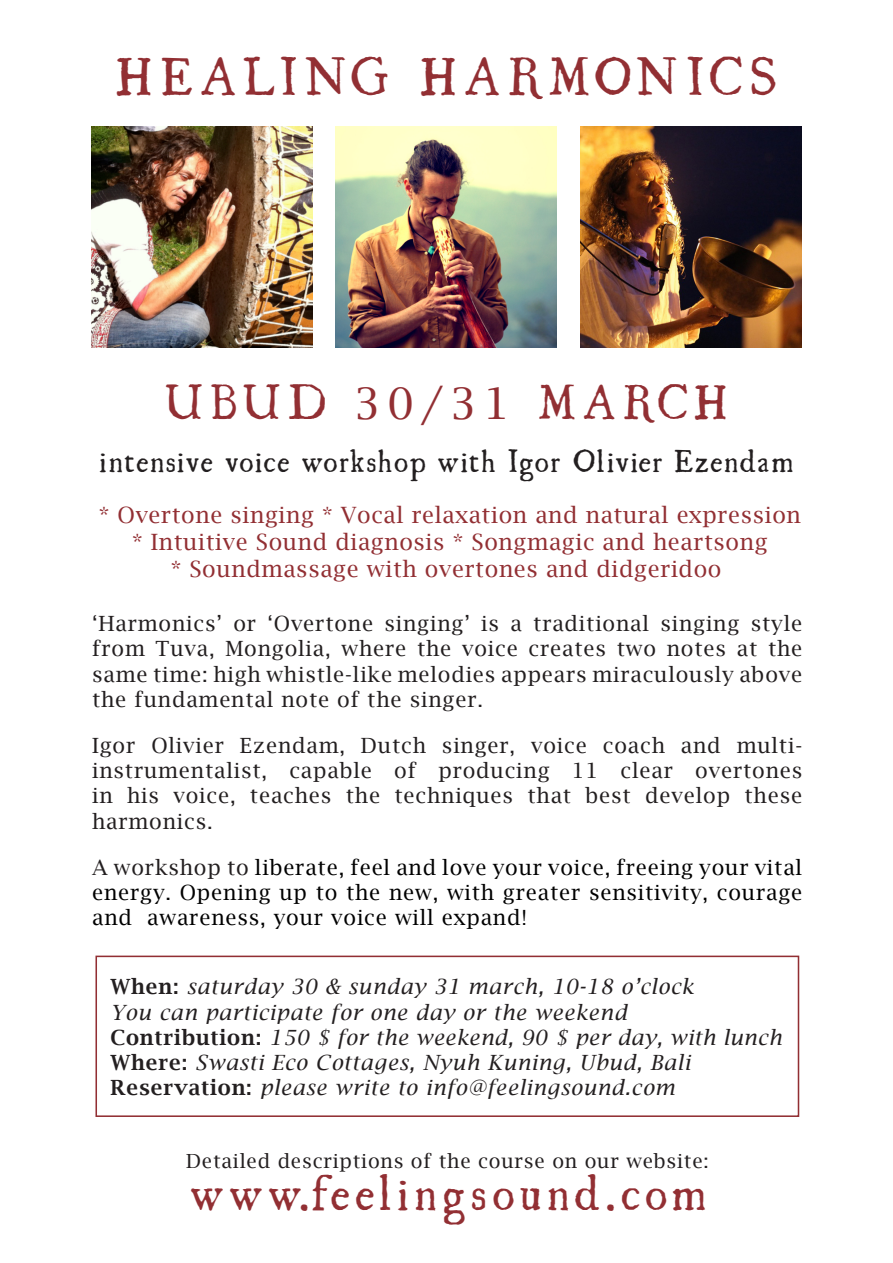
<style>
.page{position:relative;width:893px;height:1263px;background:#fff}
.page>*{position:absolute;margin:0;border:0;box-sizing:border-box;transform-origin:0 0}
.t1{font:47.85px "Ugly Qua";letter-spacing:.145em;color:#922f33}
.t2{font:45px "Ugly Qua";letter-spacing:.1em;color:#922f33}
.t3{font:43.5px "Ugly Qua";letter-spacing:.16em;color:#922f33}
.t4{font:28.5px "Ugly Qua";letter-spacing:.05em;color:#231f20}
.t5{font:22.5px "Lucida Bright";letter-spacing:.03em;color:#922f33}
.t6{font:21px/25.2px "Lucida Bright";letter-spacing:.04em;color:#231f20;text-align:justify}
.t7{font:italic 21px "Lucida Bright";letter-spacing:.04em;color:#231f20}
.t8{font:21px/25.2px "Lucida Bright";letter-spacing:.04em;color:#000;text-align:justify}
.t9{font:19.5px "Lucida Bright";letter-spacing:.04em;color:#231f20}
.s1{font-family:"Lucida Bright"}
.s2{color:#231f20}
.s3{font-weight:600;font-style:normal}
</style>
<div class="page">
<img style="left:92px;top:126px;width:220px;height:221px">
<img style="left:336px;top:126px;width:221px;height:221px">
<img style="left:581px;top:126px;width:221px;height:221px">
<div style="left:95px;top:955px;width:704px;height:162px;border:2px solid #922f33"></div>
<p class="t1" style="left:115px;top:40px;width:663px">HEALING HARMONICS</p>
<p class="t3" style="left:165px;top:369px;width:564px">UBUD <span class="s1">30/31</span> MARCH</p>
<p class="t4" style="left:99px;top:439px;width:695px">intensive voice workshop with Igor Olivier Ezendam</p>
<p class="t5" style="left:99px;top:502px;width:704px">* Overtone singing * Vocal relaxation and natural expression</p>
<p class="t5" style="left:132px;top:529px;width:637px">* Intuitive Sound diagnosis * Songmagic and heartsong</p>
<p class="t5" style="left:171px;top:556px;width:552px">* Soundmassage with overtones and didgeridoo</p>
<p class="t6" style="left:92px;top:611px;width:712px">‘Harmonics’ or ‘Overtone singing’ is a traditional singing style from Tuva, Mongolia, where the voice creates two notes at the same time: high whistle-like melodies appears miraculously above the fundamental note of the singer.</p>
<p class="t6" style="left:92px;top:733px;width:712px">Igor Olivier Ezendam, Dutch singer, voice coach and multi&shy;instrumentalist, capable of producing 11 clear overtones in his voice, teaches the techniques that best develop these harmonics.</p>
<p class="t8" style="left:92px;top:855px;width:712px"><span class="s2">A workshop to</span> liberate, feel and love your voice, freeing your vital energy. Opening up to the new, with greater sensitivity, courage and awareness, your voice will expand!</p>
<p class="t7" style="left:110px;top:975px;width:584px"><span class="s3">When:</span> saturday 30 &amp; sunday 31 march, 10-18 o’clock</p>
<p class="t7" style="left:110px;top:1000px;width:518px">You can participate for one day or the weekend</p>
<p class="t7" style="left:110px;top:1025px;width:673px"><span class="s3">Contribution:</span> 150 $ for the weekend, 90 $ per day, with lunch</p>
<p class="t7" style="left:110px;top:1050px;width:581px"><span class="s3">Where:</span> Swasti Eco Cottages, Nyuh Kuning, Ubud, Bali</p>
<p class="t7" style="left:110px;top:1076px;width:566px"><span class="s3">Reservation:</span> please write to info@feelingsound.com</p>
<p class="t9" style="left:186px;top:1150px;width:524px">Detailed descriptions of the course on our website:</p>
<p class="t2" style="left:190px;top:1158px;width:517px">www.feelingsound.com</p>
</div>
